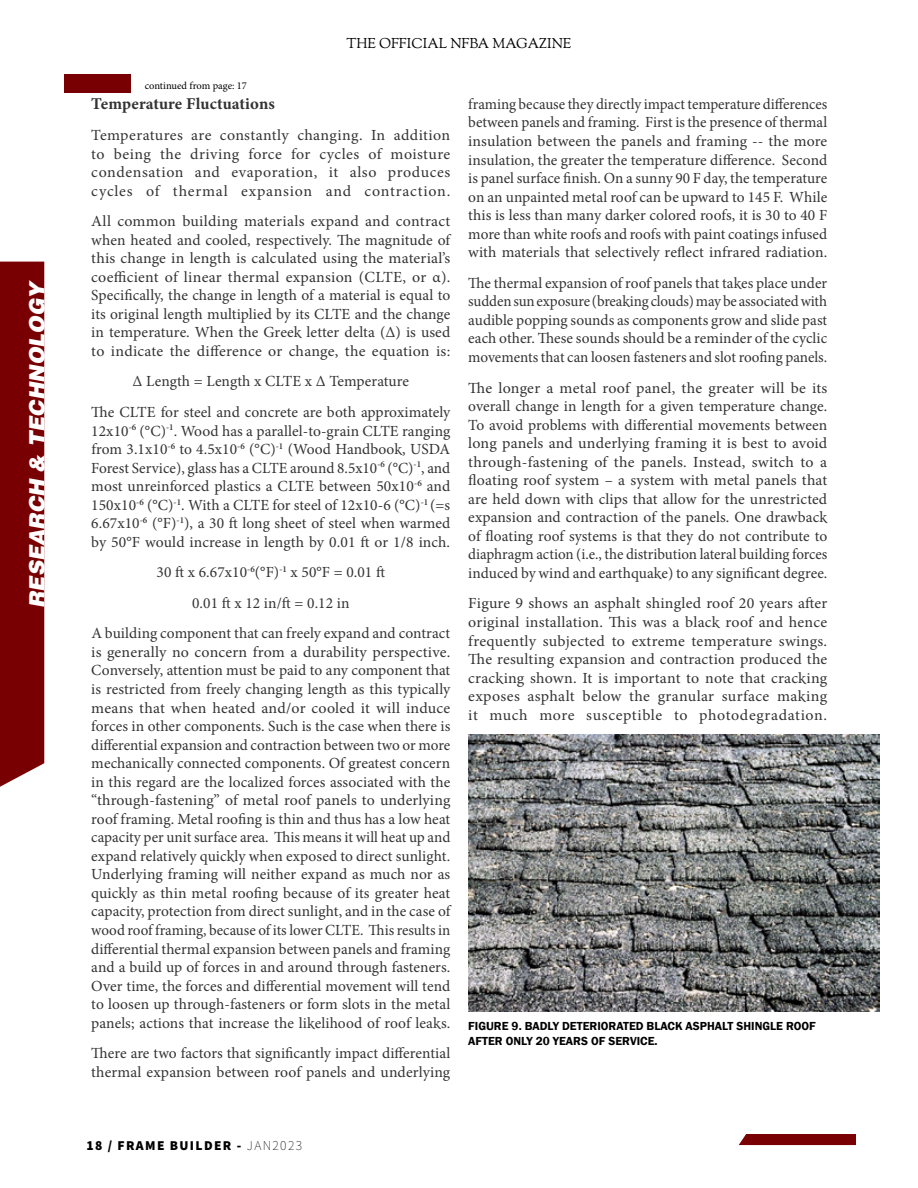
<style>
.page{position:relative;width:918px;height:1188px;background:#fff}
.page>*{position:absolute;margin:0;border:0;box-sizing:border-box;transform-origin:0 0}
.t1{font:italic 900 21px "Helvetica LT Std";color:#fff}
.t2{font:16.5px "Minion Variable Concept";letter-spacing:.005em;color:#333334}
.t3{font:15.45px/18.6px "Minion Pro";letter-spacing:.005em;color:#333334;text-align:justify}
.t4{font:14.1px "OFL Goudy St M";color:#000}
.t5{font:900 13.5px "Source Sans Pro";letter-spacing:.1em;color:#000}
.t6{font:600 12px/14.4px "Franklin Gothic";color:#000}
.t7{font:10.5px "Minion Pro";color:#000}
.s1{font-weight:200}
</style>
<div class="page">
<svg style="left:739px;top:1134px;width:117px;height:11px"></svg>
<div style="left:65px;top:75px;width:66px;height:18px;background:#790002"></div>
<div style="left:0;top:262px;width:44px;height:525px;background:#790002"></div>
<img style="left:468px;top:734px;width:411px;height:278px">
<h1 class="t1" style="left:23px;top:608px;width:330px;rotate:-90deg">RESEARCH &amp; TECHNOLOGY</h1>
<p class="t7" style="left:145px;top:79px;width:104px">continued from page: 17</p>
<p class="t4" style="left:346px;top:34px;width:227px">THE OFFICIAL NFBA MAGAZINE</p>
<p class="t2" style="left:91px;top:93px;width:185px">Temperature Fluctuations</p>
<p class="t3" style="left:91px;top:126px;width:361px">Temperatures are constantly changing. In addition to being the driving force for cycles of moisture condensation and evaporation, it also produces cycles of thermal expansion and contraction.</p>
<p class="t3" style="left:91px;top:212px;width:361px">All common building materials expand and contract when heated and cooled, respectively. The magnitude of this change in length is calculated using the material’s coefficient of linear thermal expansion (CLTE, or α).<br>Specifically, the change in length of a material is equal to its original length multiplied by its CLTE and the change in temperature. When the Greek letter delta (∆) is used to indicate the difference or change, the equation is:</p>
<p class="t3" style="left:91px;top:366px;width:361px;line-height:30.6px;text-align:center">∆ Length = Length x CLTE x ∆ Temperature<br>The CLTE for steel and concrete are both approximately</p>
<p class="t3" style="left:91px;top:421px;width:361px">12x10<sup>-6</sup> (°C)<sup>-1</sup>. Wood has a parallel-to-grain CLTE ranging from 3.1x10<sup>-6</sup> to 4.5x10<sup>-6</sup> (°C)<sup>-1</sup> (Wood Handbook, USDA Forest Service), glass has a CLTE around 8.5x10<sup>-6</sup> (°C)<sup>-1</sup>, and most unreinforced plastics a CLTE between 50x10<sup>-6</sup> and 150x10<sup>-6</sup> (°C)<sup>-1</sup>. With a CLTE for steel of 12x10-6 (°C)<sup>-1</sup> (=s 6.67x10<sup>-6</sup> (°F)<sup>-1</sup>), a 30 ft long sheet of steel when warmed by 50°F would increase in length by 0.01 ft or 1/8 inch.</p>
<p class="t3" style="left:91px;top:557px;width:361px;line-height:30.6px;text-align:center">30 ft x 6.67x10<sup>-6</sup>(°F)<sup>-1</sup> x 50°F = 0.01 ft<br>0.01 ft x 12 in/ft = 0.12 in<br>A building component that can freely expand and contract</p>
<p class="t3" style="left:91px;top:643px;width:361px">is generally no concern from a durability perspective.<br>Conversely, attention must be paid to any component that is restricted from freely changing length as this typically means that when heated and/or cooled it will induce forces in other components. Such is the case when there is differential expansion and contraction between two or more mechanically connected components. Of greatest concern in this regard are the localized forces associated with the “through-fastening” of metal roof panels to underlying roof framing. Metal roofing is thin and thus has a low heat capacity per unit surface area. This means it will heat up and expand relatively quickly when exposed to direct sunlight.<br>Underlying framing will neither expand as much nor as quickly as thin metal roofing because of its greater heat capacity, protection from direct sunlight, and in the case of wood roof framing, because of its lower CLTE. This results in differential thermal expansion between panels and framing and a build up of forces in and around through fasteners.<br>Over time, the forces and differential movement will tend to loosen up through-fasteners or form slots in the metal panels; actions that increase the likelihood of roof leaks.</p>
<p class="t3" style="left:91px;top:1044px;width:361px">There are two factors that significantly impact differential thermal expansion between roof panels and underlying</p>
<p class="t3" style="left:468px;top:95px;width:361px">framing because they directly impact temperature differences between panels and framing. First is the presence of thermal insulation between the panels and framing -- the more insulation, the greater the temperature difference. Second is panel surface finish. On a sunny 90 F day, the temperature on an unpainted metal roof can be upward to 145 F. While this is less than many darker colored roofs, it is 30 to 40 F more than white roofs and roofs with paint coatings infused with materials that selectively reflect infrared radiation.</p>
<p class="t3" style="left:468px;top:274px;width:361px">The thermal expansion of roof panels that takes place under sudden sun exposure (breaking clouds) may be associated with audible popping sounds as components grow and slide past each other. These sounds should be a reminder of the cyclic movements that can loosen fasteners and slot roofing panels.</p>
<p class="t3" style="left:468px;top:378px;width:361px">The longer a metal roof panel, the greater will be its overall change in length for a given temperature change.<br>To avoid problems with differential movements between long panels and underlying framing it is best to avoid through-fastening of the panels. Instead, switch to a floating roof system – a system with metal panels that are held down with clips that allow for the unrestricted expansion and contraction of the panels. One drawback of floating roof systems is that they do not contribute to diaphragm action (i.e., the distribution lateral building forces induced by wind and earthquake) to any significant degree.</p>
<p class="t3" style="left:468px;top:594px;width:361px">Figure 9 shows an asphalt shingled roof 20 years after original installation. This was a black roof and hence frequently subjected to extreme temperature swings.<br>The resulting expansion and contraction produced the cracking shown. It is important to note that cracking exposes asphalt below the granular surface making it much more susceptible to photodegradation.</p>
<p class="t6" style="left:468px;top:1019px;width:349px">FIGURE 9. BADLY DETERIORATED BLACK ASPHALT SHINGLE ROOF<br>AFTER ONLY 20 YEARS OF SERVICE.</p>
<p class="t5" style="left:86px;top:1136px;width:217px">18 / FRAME BUILDER - <span class="s1">JAN2023</span></p>
</div>
